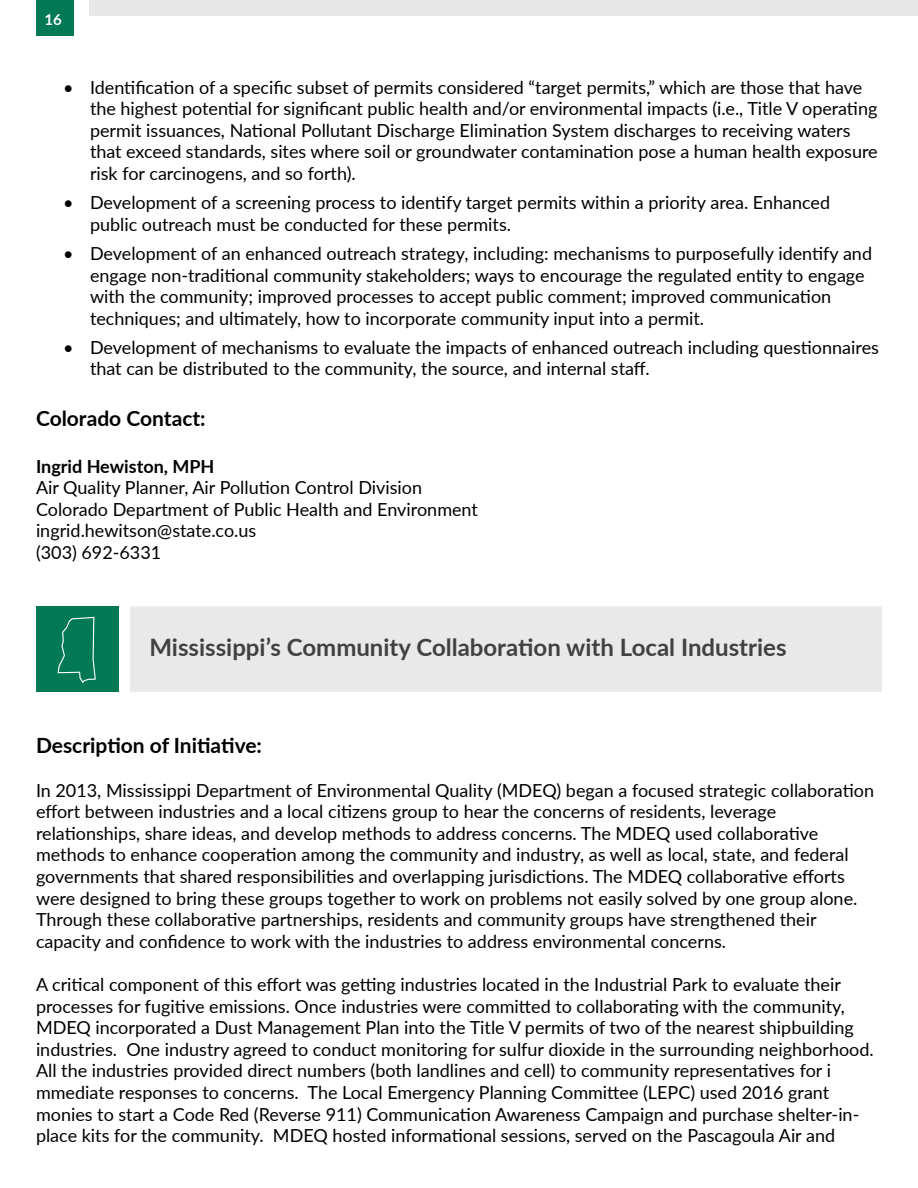
<style>
.page{position:relative;width:918px;height:1188px;background:#fff}
.page>*{position:absolute;margin:0;border:0;box-sizing:border-box;transform-origin:0 0}
.t1{font:700 24px "Lato";color:#414042}
.t2{font:700 21px "Lato";color:#000}
.t3{font:18px/21.6px "Lato";color:#000}
.t4{font:700 18px "Lato";color:#000}
.t5{font:700 15px "Lato";color:#fff}
</style>
<div class="page">
<div style="left:36px;top:0;width:37px;height:36px;background:#017955"></div>
<div style="left:89px;top:0;width:829px;height:15px;background:#e7e7e7"></div>
<div style="left:130px;top:607px;width:752px;height:84px;background:#e7e7e7"></div>
<div style="left:36px;top:607px;width:83px;height:85px;background:#017955"></div>
<svg style="left:58px;top:617px;width:38px;height:66px"></svg>
<p class="t5" style="left:44px;top:9px;width:19px">16</p>
<p class="t3" style="left:90px;top:76px;width:789px;text-indent:-27px">• Identification of a specific subset of permits considered “target permits,” which are those that have the highest potential for significant public health and/or environmental impacts (i.e., Title V operating permit issuances, National Pollutant Discharge Elimination System discharges to receiving waters that exceed standards, sites where soil or groundwater contamination pose a human health exposure risk for carcinogens, and so forth).</p>
<p class="t3" style="left:90px;top:191px;width:742px;text-indent:-27px">• Development of a screening process to identify target permits within a priority area. Enhanced public outreach must be conducted for these permits.</p>
<p class="t3" style="left:90px;top:242px;width:784px;text-indent:-27px">• Development of an enhanced outreach strategy, including: mechanisms to purposefully identify and engage non-traditional community stakeholders; ways to encourage the regulated entity to engage with the community; improved processes to accept public comment; improved communication techniques; and ultimately, how to incorporate community input into a permit.</p>
<p class="t3" style="left:90px;top:336px;width:791px;text-indent:-27px">• Development of mechanisms to evaluate the impacts of enhanced outreach including questionnaires that can be distributed to the community, the source, and internal staff.</p>
<p class="t2" style="left:36px;top:403px;width:171px">Colorado Contact:</p>
<p class="t4" style="left:36px;top:453px;width:180px">Ingrid Hewiston, MPH</p>
<p class="t3" style="left:36px;top:476px;width:444px">Air Quality Planner, Air Pollution Control Division Colorado Department of Public Health and Environment ingrid.hewitson@state.co.us<br>(303) 692-6331</p>
<h1 class="t1" style="left:149px;top:630px;width:639px">Mississippi’s Community Collaboration with Local Industries</h1>
<p class="t2" style="left:36px;top:730px;width:228px">Description of Initiative:</p>
<p class="t3" style="left:36px;top:779px;width:840px">In 2013, Mississippi Department of Environmental Quality (MDEQ) began a focused strategic collaboration effort between industries and a local citizens group to hear the concerns of residents, leverage relationships, share ideas, and develop methods to address concerns. The MDEQ used collaborative methods to enhance cooperation among the community and industry, as well as local, state, and federal governments that shared responsibilities and overlapping jurisdictions. The MDEQ collaborative efforts were designed to bring these groups together to work on problems not easily solved by one group alone.<br>Through these collaborative partnerships, residents and community groups have strengthened their capacity and confidence to work with the industries to address environmental concerns.</p>
<p class="t3" style="left:36px;top:973px;width:839px">A critical component of this effort was getting industries located in the Industrial Park to evaluate their processes for fugitive emissions. Once industries were committed to collaborating with the community, MDEQ incorporated a Dust Management Plan into the Title V permits of two of the nearest shipbuilding industries. One industry agreed to conduct monitoring for sulfur dioxide in the surrounding neighborhood.<br>All the industries provided direct numbers (both landlines and cell) to community representatives for i mmediate responses to concerns. The Local Emergency Planning Committee (LEPC) used 2016 grant monies to start a Code Red (Reverse 911) Communication Awareness Campaign and purchase shelter-in&shy;place kits for the community. MDEQ hosted informational sessions, served on the Pascagoula Air and</p>
</div>
